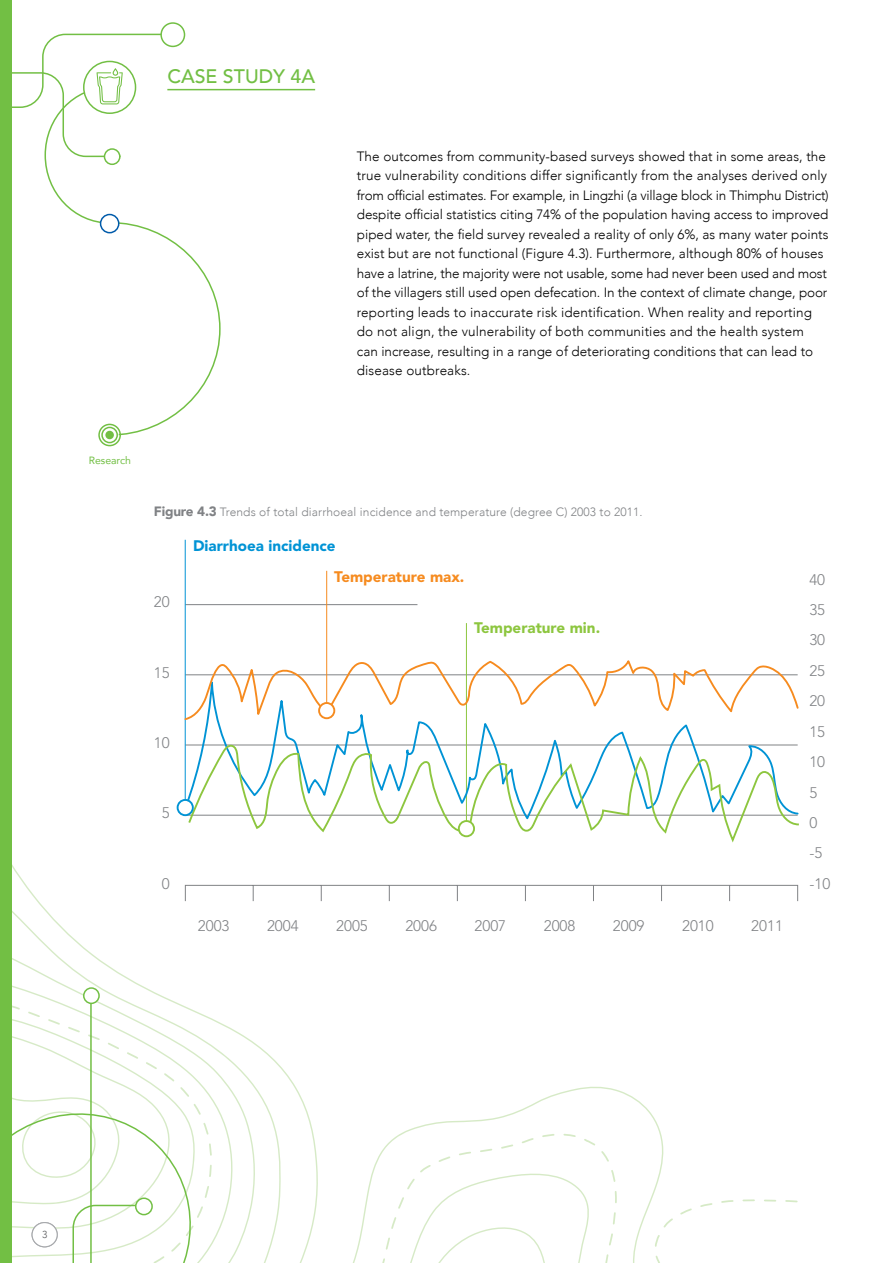
<style>
.page{position:relative;width:893px;height:1263px;background:#fff}
.page>*{position:absolute;margin:0;border:0;box-sizing:border-box;transform-origin:0 0}
.t1{font:500 19.5px "Avenir";color:#72bf44}
.t2{font:300 15.15px/30.5px "Avenir";color:#808285}
.t3{font:900 15.15px "Avenir";color:#0093d5}
.t4{font:900 15.15px "Avenir";color:#f68b1f}
.t5{font:900 15.15px "Avenir";color:#8dc63f}
.t6{font:300 13.5px/19.5px "Avenir";color:#000}
.t7{font:300 12px "Avenir";letter-spacing:.01em;color:#808285}
.t8{font:10.5px "Avenir";letter-spacing:-.005em;color:#72bf44}
.t9{font:300 10.2px "Avenir";color:#58595b}
.s1{font-weight:900;font-size:13.5px}
</style>
<div class="page">
<svg style="left:12px;top:864px;width:269px;height:399px"></svg>
<svg style="left:254px;top:1086px;width:405px;height:177px"></svg>
<svg style="left:297px;top:1127px;width:437px;height:136px"></svg>
<svg style="left:12px;top:989px;width:201px;height:274px"></svg>
<svg style="left:12px;top:1027px;width:190px;height:236px"></svg>
<hr style="left:90px;top:996px;width:2px;height:267px;background:#72bf44">
<div style="left:84px;top:988px;width:15px;height:15px;background:#fff;border-radius:50%"></div>
<div style="left:83px;top:987px;width:17px;height:17px;border:2px solid #72bf44;border-radius:50%"></div>
<svg style="left:101px;top:426px;width:18px;height:18px"></svg>
<div style="left:98px;top:424px;width:23px;height:22px;border:1px solid #72bf44;border-radius:50%"></div>
<div style="left:101px;top:427px;width:17px;height:16px;border:1px solid #72bf44;border-radius:50%"></div>
<div style="left:105px;top:431px;width:9px;height:8px;background:#72bf44;border-radius:50%"></div>
<hr style="left:167px;top:89px;width:148px;height:1px;background:#72bf44">
<svg style="left:184px;top:864px;width:615px;height:38px"></svg>
<hr style="left:185px;top:540px;width:1px;height:267px;background:#0093d5">
<hr style="left:326px;top:571px;width:1px;height:140px;background:#f68b1f">
<svg style="left:184px;top:587px;width:614px;height:230px"></svg>
<svg style="left:184px;top:657px;width:615px;height:66px"></svg>
<svg style="left:187px;top:745px;width:612px;height:98px"></svg>
<div style="left:319px;top:703px;width:15px;height:15px;background:#fff;border-radius:50%"></div>
<div style="left:318px;top:702px;width:17px;height:17px;border:2px solid #f68b1f;border-radius:50%"></div>
<div style="left:178px;top:800px;width:15px;height:15px;background:#fff;border-radius:50%"></div>
<div style="left:177px;top:799px;width:17px;height:17px;border:2px solid #0093d5;border-radius:50%"></div>
<div style="left:459px;top:821px;width:15px;height:15px;background:#fff;border-radius:50%"></div>
<div style="left:458px;top:820px;width:17px;height:17px;border:2px solid #8dc63f;border-radius:50%"></div>
<svg style="left:12px;top:22px;width:209px;height:414px"></svg>
<div style="left:0;top:0;width:12px;height:1263px;background:#72bf44"></div>
<div style="left:32px;top:1222px;width:25px;height:25px;background:#fff;border-radius:50%"></div>
<div style="left:32px;top:1222px;width:26px;height:25px;border:1px solid #a7a9ac;border-radius:50%"></div>
<h1 class="t1" style="left:167px;top:59px;width:149px">CASE STUDY 4A</h1>
<p class="t6" style="left:357px;top:146px;width:473px">The outcomes from community-based surveys showed that in some areas, the true vulnerability conditions differ significantly from the analyses derived only from official estimates. For example, in Lingzhi (a village block in Thimphu District) despite official statistics citing 74% of the population having access to improved piped water, the field survey revealed a reality of only 6%, as many water points exist but are not functional (Figure 4.3). Furthermore, although 80% of houses have a latrine, the majority were not usable, some had never been used and most of the villagers still used open defecation. In the context of climate change, poor reporting leads to inaccurate risk identification. When reality and reporting do not align, the vulnerability of both communities and the health system<br>can increase, resulting in a range of deteriorating conditions that can lead to disease outbreaks.</p>
<p class="t8" style="left:89px;top:452px;width:44px">Research</p>
<p class="t7" style="left:154px;top:505px;width:490px"><span class="s1">Figure 4.3</span> Trends of total diarrhoeal incidence and temperature (degree C) 2003 to 2011.</p>
<p class="t2" style="left:154px;top:587px;width:17px">20</p>
<p class="t2" style="left:154px;top:657px;width:17px">15</p>
<p class="t2" style="left:154px;top:728px;width:17px">10</p>
<p class="t2" style="left:162px;top:798px;width:9px">5</p>
<p class="t2" style="left:162px;top:868px;width:9px">0</p>
<p class="t3" style="left:193px;top:533px;width:144px">Diarrhoea incidence</p>
<p class="t4" style="left:334px;top:564px;width:132px">Temperature max.</p>
<p class="t5" style="left:474px;top:615px;width:128px">Temperature min.</p>
<p class="t2" style="left:198px;top:910px;width:33px">2003</p>
<p class="t2" style="left:267px;top:910px;width:33px">2004</p>
<p class="t2" style="left:336px;top:910px;width:33px">2005</p>
<p class="t2" style="left:405px;top:910px;width:33px">2006</p>
<p class="t2" style="left:475px;top:910px;width:33px">2007</p>
<p class="t2" style="left:544px;top:910px;width:33px">2008</p>
<p class="t2" style="left:613px;top:910px;width:33px">2009</p>
<p class="t2" style="left:682px;top:910px;width:33px">2010</p>
<p class="t2" style="left:751px;top:910px;width:33px">2011</p>
<p class="t2" style="left:809px;top:564px;width:22px">40<br>35<br>30<br>25<br>20<br>15<br>10<br>5<br>0 -5 -10</p>
<p class="t9" style="left:39px;top:1228px;width:12px">7 03</p>
</div>
